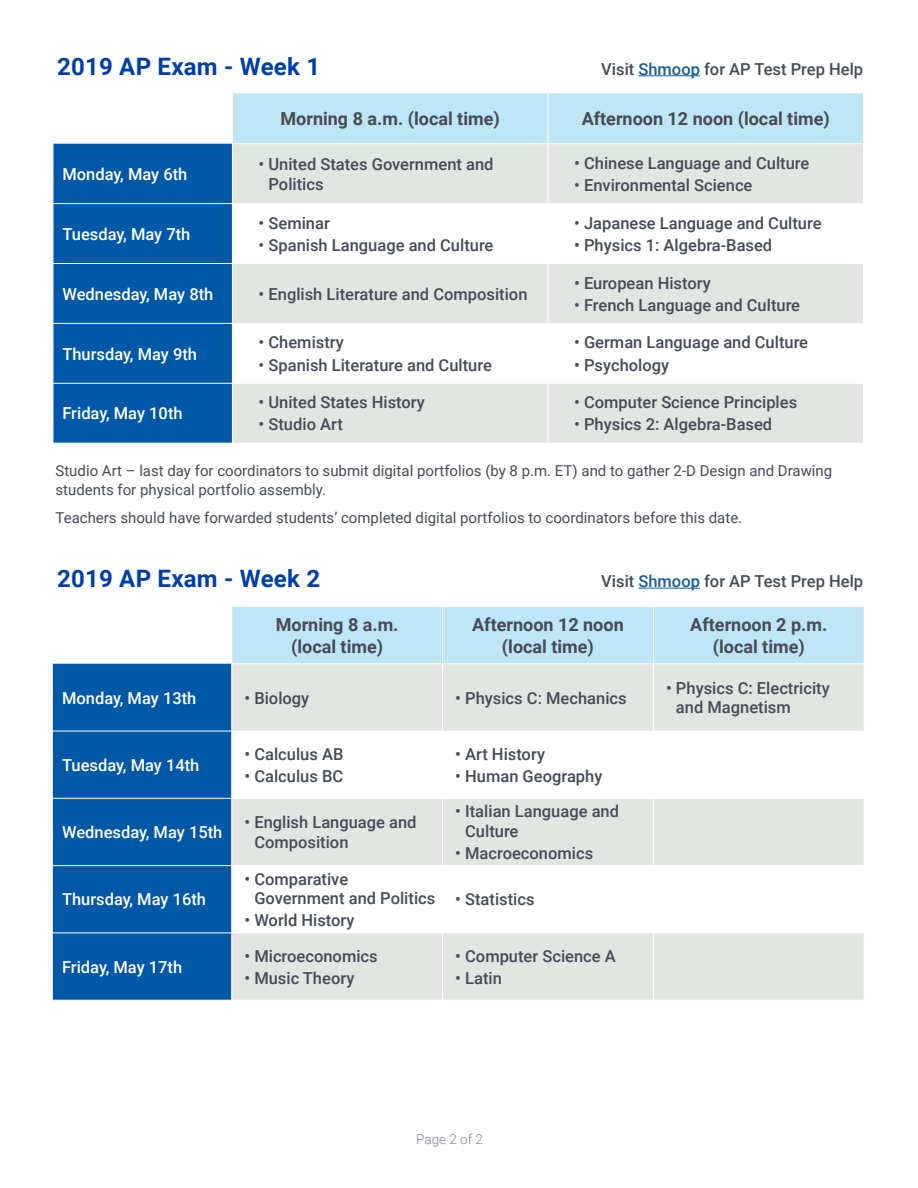
<style>
.page{position:relative;width:918px;height:1188px;background:#fff}
.page>*{position:absolute;margin:0;border:0;box-sizing:border-box;transform-origin:0 0}
.Heading_2_-Subheadin{font:700 24px "Roboto";letter-spacing:.01em;color:#003da5}
.t1{font:700 18px/21.6px "Roboto";color:#464b54;text-align:center}
.t2{font:500 16.5px/19.5px "Roboto";color:#464b54}
.t3{font:500 16.5px "Roboto";color:#fff}
.t4{font:15px/19.5px "Roboto";color:#464b54}
.t5{font:300 13.5px "Roboto";color:#81848c}
.s1{color:#175d9e}
</style>
<div class="page">
<div style="left:233px;top:94px;width:630px;height:49px;background:#bee6f7"></div>
<div style="left:54px;top:144px;width:178px;height:299px;background:#0158a6"></div>
<div style="left:233px;top:144px;width:630px;height:299px;background:#e3e5e3"></div>
<svg style="left:233px;top:204px;width:630px;height:179px"></svg>
<hr style="left:53px;top:203px;width:179px;height:1px;background:#fff">
<hr style="left:53px;top:263px;width:179px;height:1px;background:#fff">
<hr style="left:53px;top:323px;width:179px;height:1px;background:#fff">
<hr style="left:53px;top:383px;width:179px;height:1px;background:#fff">
<hr style="left:548px;top:203px;width:316px;height:1px;background:#fff">
<hr style="left:548px;top:263px;width:316px;height:1px;background:#fff">
<hr style="left:548px;top:323px;width:316px;height:1px;background:#fff">
<hr style="left:548px;top:383px;width:316px;height:1px;background:#fff">
<hr style="left:548px;top:144px;width:1px;height:59px;background:#fff">
<hr style="left:232px;top:203px;width:316px;height:1px;background:#fff">
<hr style="left:548px;top:204px;width:1px;height:59px;background:#fff">
<hr style="left:232px;top:263px;width:316px;height:1px;background:#fff">
<hr style="left:548px;top:264px;width:1px;height:59px;background:#fff">
<hr style="left:232px;top:323px;width:316px;height:1px;background:#fff">
<hr style="left:548px;top:324px;width:1px;height:59px;background:#fff">
<hr style="left:232px;top:383px;width:316px;height:1px;background:#fff">
<hr style="left:548px;top:384px;width:1px;height:59px;background:#fff">
<hr style="left:548px;top:93px;width:1px;height:50px;background:#fff">
<div style="left:232px;top:607px;width:632px;height:56px;background:#bee6f7"></div>
<div style="left:53px;top:664px;width:178px;height:336px;background:#0158a6"></div>
<div style="left:232px;top:664px;width:632px;height:336px;background:#e3e5e3"></div>
<svg style="left:232px;top:732px;width:632px;height:201px"></svg>
<hr style="left:52px;top:731px;width:180px;height:1px;background:#fff">
<hr style="left:52px;top:798px;width:180px;height:1px;background:#fff">
<hr style="left:52px;top:865px;width:180px;height:1px;background:#fff">
<hr style="left:52px;top:933px;width:180px;height:1px;background:#fff">
<hr style="left:443px;top:731px;width:210px;height:1px;background:#fff">
<hr style="left:653px;top:731px;width:212px;height:1px;background:#fff">
<hr style="left:443px;top:798px;width:210px;height:1px;background:#fff">
<hr style="left:653px;top:798px;width:212px;height:1px;background:#fff">
<hr style="left:443px;top:865px;width:210px;height:1px;background:#fff">
<hr style="left:653px;top:865px;width:212px;height:1px;background:#fff">
<hr style="left:443px;top:933px;width:210px;height:1px;background:#fff">
<hr style="left:653px;top:933px;width:212px;height:1px;background:#fff">
<hr style="left:653px;top:664px;width:1px;height:67px;background:#fff">
<hr style="left:653px;top:731px;width:1px;height:67px;background:#fff">
<hr style="left:653px;top:799px;width:1px;height:66px;background:#fff">
<hr style="left:653px;top:866px;width:1px;height:67px;background:#fff">
<hr style="left:653px;top:933px;width:1px;height:67px;background:#fff">
<hr style="left:442px;top:664px;width:1px;height:67px;background:#fff">
<hr style="left:232px;top:731px;width:211px;height:1px;background:#fff">
<hr style="left:442px;top:731px;width:1px;height:67px;background:#fff">
<hr style="left:232px;top:798px;width:211px;height:1px;background:#fff">
<hr style="left:442px;top:799px;width:1px;height:66px;background:#fff">
<hr style="left:232px;top:865px;width:211px;height:1px;background:#fff">
<hr style="left:442px;top:866px;width:1px;height:67px;background:#fff">
<hr style="left:232px;top:933px;width:211px;height:1px;background:#fff">
<hr style="left:442px;top:933px;width:1px;height:67px;background:#fff">
<hr style="left:442px;top:607px;width:1px;height:56px;background:#fff">
<hr style="left:653px;top:607px;width:1px;height:56px;background:#fff">
<hr style="left:638px;top:75px;width:62px;height:1px;background:#175d9e">
<hr style="left:638px;top:588px;width:62px;height:1px;background:#175d9e">
<h2 class="Heading_2_-Subheadin" style="left:57px;top:49px;width:265px">2019 AP Exam - Week 1</h2>
<p class="t2" style="left:601px;top:58px;width:263px">Visit <span class="s1">Shmoop</span> for AP Test Prep Help</p>
<p class="t1" style="left:281px;top:107px;width:221px">Morning 8 a.m. (local time)</p>
<p class="t1" style="left:582px;top:107px;width:250px">Afternoon 12 noon (local time)</p>
<p class="t3" style="left:62px;top:162px;width:126px">Monday, May 6th</p>
<p class="t2" style="left:269px;top:154px;width:227px;text-indent:-10px">• United States Government and<br>Politics</p>
<p class="t2" style="left:574px;top:153px;width:237px">• Chinese Language and Culture</p>
<p class="t2" style="left:574px;top:175px;width:180px">• Environmental Science</p>
<p class="t3" style="left:62px;top:222px;width:129px">Tuesday, May 7th</p>
<p class="t2" style="left:259px;top:212px;width:73px">• Seminar</p>
<p class="t2" style="left:259px;top:235px;width:236px">• Spanish Language and Culture</p>
<p class="t3" style="left:62px;top:282px;width:152px">Wednesday, May 8th</p>
<p class="t2" style="left:259px;top:283px;width:270px">• English Literature and Composition</p>
<p class="t3" style="left:62px;top:342px;width:136px">Thursday, May 9th</p>
<p class="t3" style="left:62px;top:402px;width:122px">Friday, May 10th</p>
<p class="t2" style="left:259px;top:332px;width:87px">• Chemistry</p>
<p class="t2" style="left:259px;top:354px;width:235px">• Spanish Literature and Culture</p>
<p class="t2" style="left:259px;top:392px;width:168px">• United States History</p>
<p class="t2" style="left:259px;top:414px;width:86px">• Studio Art</p>
<p class="t2" style="left:574px;top:212px;width:249px">• Japanese Language and Culture</p>
<p class="t2" style="left:574px;top:235px;width:200px">• Physics 1: Algebra-Based</p>
<p class="t2" style="left:574px;top:272px;width:138px">• European History</p>
<p class="t2" style="left:574px;top:294px;width:227px">• French Language and Culture</p>
<p class="t2" style="left:574px;top:332px;width:235px">• German Language and Culture</p>
<p class="t2" style="left:574px;top:354px;width:97px">• Psychology</p>
<p class="t2" style="left:574px;top:392px;width:224px">• Computer Science Principles</p>
<p class="t2" style="left:574px;top:414px;width:200px">• Physics 2: Algebra-Based</p>
<p class="t4" style="left:56px;top:460px;width:778px">Studio Art – last day for coordinators to submit digital portfolios (by 8 p.m. ET) and to gather 2-D Design and Drawing students for physical portfolio assembly.</p>
<p class="t4" style="left:56px;top:507px;width:688px">Teachers should have forwarded students’ completed digital portfolios to coordinators before this date.</p>
<h2 class="Heading_2_-Subheadin" style="left:57px;top:562px;width:265px">2019 AP Exam - Week 2</h2>
<p class="t2" style="left:601px;top:571px;width:263px">Visit <span class="s1">Shmoop</span> for AP Test Prep Help</p>
<p class="t1" style="left:276px;top:613px;width:124px">Morning 8 a.m. (local time)</p>
<p class="t1" style="left:472px;top:613px;width:153px">Afternoon 12 noon (local time)</p>
<p class="t1" style="left:690px;top:613px;width:138px">Afternoon 2 p.m. (local time)</p>
<p class="t3" style="left:62px;top:686px;width:136px">Monday, May 13th</p>
<p class="t2" style="left:245px;top:687px;width:66px">• Biology</p>
<p class="t2" style="left:455px;top:687px;width:173px">• Physics C: Mechanics</p>
<p class="t2" style="left:676px;top:678px;width:155px;text-indent:-10px">• Physics C: Electricity and Magnetism</p>
<p class="t3" style="left:62px;top:753px;width:139px">Tuesday, May 14th</p>
<p class="t2" style="left:245px;top:744px;width:100px">• Calculus AB</p>
<p class="t2" style="left:245px;top:766px;width:100px">• Calculus BC</p>
<p class="t2" style="left:455px;top:744px;width:91px">• Art History</p>
<p class="t2" style="left:455px;top:766px;width:149px">• Human Geography</p>
<p class="t3" style="left:62px;top:821px;width:162px">Wednesday, May 15th</p>
<p class="t2" style="left:254px;top:812px;width:164px;text-indent:-10px">• English Language and<br>Composition</p>
<p class="t2" style="left:465px;top:801px;width:155px;text-indent:-10px">• Italian Language and<br>Culture</p>
<p class="t2" style="left:455px;top:843px;width:139px">• Macroeconomics</p>
<p class="t3" style="left:62px;top:888px;width:145px">Thursday, May 16th</p>
<p class="t3" style="left:62px;top:955px;width:122px">Friday, May 17th</p>
<p class="t2" style="left:254px;top:868px;width:182px;text-indent:-10px">• Comparative<br>Government and Politics</p>
<p class="t2" style="left:245px;top:910px;width:112px">• World History</p>
<p class="t2" style="left:245px;top:945px;width:135px">• Microeconomics</p>
<p class="t2" style="left:245px;top:968px;width:111px">• Music Theory</p>
<p class="t2" style="left:455px;top:889px;width:81px">• Statistics</p>
<p class="t2" style="left:455px;top:945px;width:162px">• Computer Science A</p>
<p class="t2" style="left:455px;top:968px;width:48px">• Latin</p>
<p class="t5" style="left:416px;top:1130px;width:68px">Page 2 of 2</p>
</div>
